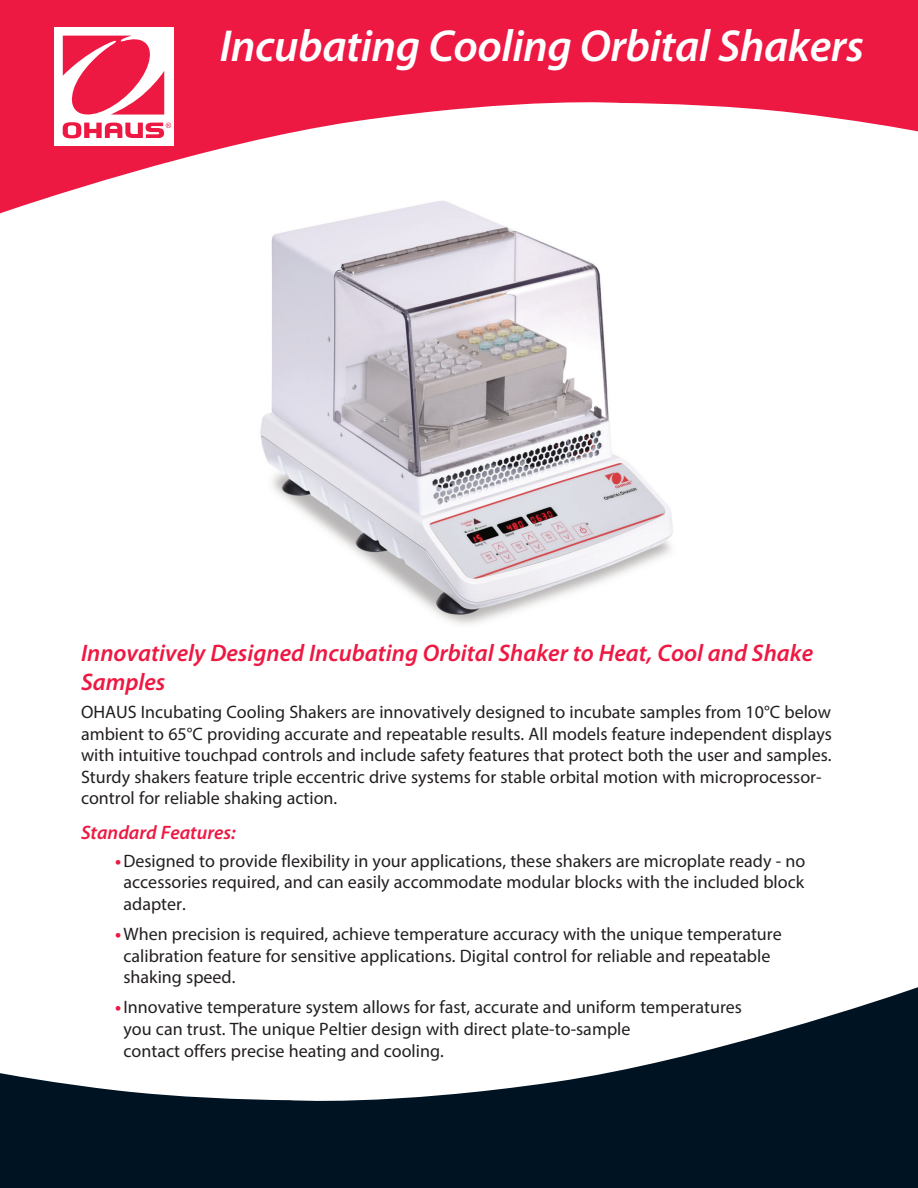
<style>
.page{position:relative;width:918px;height:1188px;background:#fff}
.page>*{position:absolute;margin:0;border:0;box-sizing:border-box;transform-origin:0 0}
.Cover_Product_Name{font:italic 600 45px "Myriad Pro";letter-spacing:-.01em;color:#fff}
.Cover_Headline_Text{font:italic 600 24px/28.8px "Myriad Pro";color:#ed1943}
.Cover_Standard_Featu{font:italic 600 19.5px "Myriad Pro";color:#ed1943}
.Cover_Copy_Text{font:18px/21.6px "Myriad Pro";color:#231f20}
.s1{font-weight:700;color:#ed1943}
</style>
<div class="page">
<svg style="left:0;top:0;width:918px;height:214px;fill:#ed1943"></svg>
<div style="left:54px;top:27px;width:120px;height:119px;background:#fff"></div>
<svg style="left:63px;top:36px;width:108px;height:102px"></svg>
<svg style="left:0;top:987px;width:918px;height:201px;fill:#001322"></svg>
<img style="left:230px;top:192px;width:454px;height:433px">
<p class="Cover_Product_Name" style="left:220px;top:17px;width:646px">Incubating Cooling Orbital Shakers</p>
<p class="Cover_Headline_Text" style="left:81px;top:638px;width:734px">Innovatively Designed Incubating Orbital Shaker to Heat, Cool and Shake<br>Samples</p>
<p class="Cover_Copy_Text" style="left:81px;top:701px;width:752px">OHAUS Incubating Cooling Shakers are innovatively designed to incubate samples from 10°C below ambient to 65°C providing accurate and repeatable results. All models feature independent displays with intuitive touchpad controls and include safety features that protect both the user and samples.<br>Sturdy shakers feature triple eccentric drive systems for stable orbital motion with microprocessor&shy;control for reliable shaking action.</p>
<p class="Cover_Standard_Featu" style="left:81px;top:820px;width:156px">Standard Features:</p>
<p class="Cover_Copy_Text" style="left:124px;top:850px;width:683px;text-align:justify;text-indent:-9px"><span class="s1">•</span>Designed to provide flexibility in your applications, these shakers are microplate ready - no accessories required, and can easily accommodate modular blocks with the included block adapter.</p>
<p class="Cover_Copy_Text" style="left:124px;top:923px;width:660px;text-indent:-9px"><span class="s1">•</span>When precision is required, achieve temperature accuracy with the unique temperature calibration feature for sensitive applications. Digital control for reliable and repeatable shaking speed.</p>
<p class="Cover_Copy_Text" style="left:124px;top:996px;width:620px;text-indent:-9px"><span class="s1">•</span>Innovative temperature system allows for fast, accurate and uniform temperatures you can trust. The unique Peltier design with direct plate-to-sample<br>contact offers precise heating and cooling.</p>
</div>
